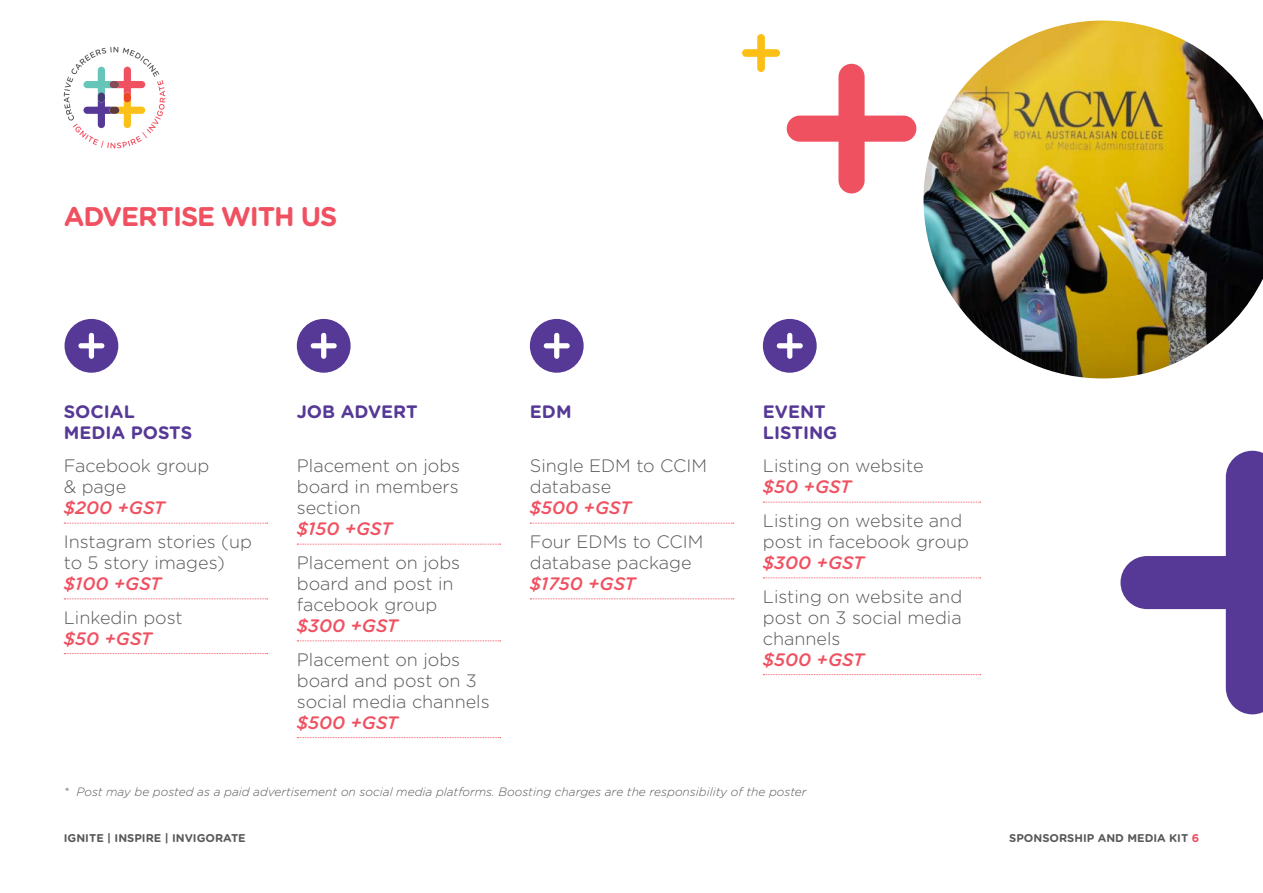
<style>
.page{position:relative;width:1263px;height:893px;background:#fff}
.page>*{position:absolute;margin:0;border:0;box-sizing:border-box;transform-origin:0 0}
.t1{font:700 27px "Gotham Rounded";letter-spacing:-.04em;color:#f05161}
.t2{font:300 18px/21px "Gotham Rounded";color:#58595b}
.t3{font:italic 500 18px "Gotham Rounded";color:#f05161}
.t4{font:700 18px/21px "Gotham Rounded";color:#563996}
.t5{font:italic 300 12px "Gotham Rounded";color:#58595b}
.t6{font:700 11.25px "Gotham Rounded";color:#58595b}
.s1{color:#f05161}
</style>
<div class="page">
<svg style="left:64px;top:47px;width:101px;height:101px"></svg>
<svg style="left:64px;top:523px;width:204px;height:1px"></svg>
<svg style="left:64px;top:598px;width:204px;height:1px"></svg>
<svg style="left:64px;top:653px;width:204px;height:1px"></svg>
<svg style="left:297px;top:544px;width:204px;height:1px"></svg>
<svg style="left:297px;top:640px;width:204px;height:1px"></svg>
<svg style="left:297px;top:737px;width:204px;height:1px"></svg>
<svg style="left:530px;top:523px;width:204px;height:1px"></svg>
<svg style="left:530px;top:598px;width:204px;height:1px"></svg>
<svg style="left:763px;top:502px;width:218px;height:1px"></svg>
<svg style="left:763px;top:577px;width:218px;height:1px"></svg>
<svg style="left:763px;top:674px;width:218px;height:1px"></svg>
<svg style="left:1120px;top:451px;width:143px;height:263px"></svg>
<svg style="left:742px;top:34px;width:38px;height:38px"></svg>
<svg style="left:787px;top:64px;width:129px;height:129px"></svg>
<img style="left:923px;top:21px;width:340px;height:357px">
<div style="left:65px;top:319px;width:53px;height:54px;background:#563996;border-radius:50%"></div>
<svg style="left:78px;top:333px;width:26px;height:26px"></svg>
<div style="left:297px;top:319px;width:54px;height:54px;background:#563996;border-radius:50%"></div>
<svg style="left:311px;top:333px;width:26px;height:26px"></svg>
<div style="left:530px;top:319px;width:54px;height:54px;background:#563996;border-radius:50%"></div>
<svg style="left:544px;top:333px;width:26px;height:26px"></svg>
<div style="left:763px;top:319px;width:54px;height:54px;background:#563996;border-radius:50%"></div>
<svg style="left:777px;top:333px;width:26px;height:26px"></svg>
<h1 class="t1" style="left:64px;top:196px;width:275px">ADVERTISE WITH US</h1>
<p class="t4" style="left:64px;top:401px;width:130px">SOCIAL<br>MEDIA POSTS</p>
<p class="t4" style="left:763px;top:401px;width:76px">EVENT<br>LISTING</p>
<p class="t4" style="left:297px;top:401px;width:122px">JOB ADVERT</p>
<p class="t4" style="left:530px;top:401px;width:43px">EDM</p>
<p class="t2" style="left:64px;top:455px;width:147px">Facebook group &amp; page</p>
<p class="t3" style="left:64px;top:495px;width:103px">$200 +GST</p>
<p class="t2" style="left:64px;top:530px;width:190px">Instagram stories (up to 5 story images)</p>
<p class="t3" style="left:64px;top:571px;width:99px">$100 +GST</p>
<p class="t2" style="left:64px;top:606px;width:120px">Linkedin post</p>
<p class="t3" style="left:64px;top:626px;width:90px">$50 +GST</p>
<p class="t2" style="left:297px;top:455px;width:165px;text-align:justify">Placement on jobs board in members section</p>
<p class="t3" style="left:297px;top:516px;width:97px">$150 +GST</p>
<p class="t2" style="left:297px;top:551px;width:165px">Placement on jobs board and post in facebook group</p>
<p class="t3" style="left:297px;top:613px;width:103px">$300 +GST</p>
<p class="t2" style="left:297px;top:648px;width:194px">Placement on jobs board and post on 3 social media channels</p>
<p class="t3" style="left:297px;top:710px;width:103px">$500 +GST</p>
<p class="t2" style="left:530px;top:455px;width:179px">Single EDM to CCIM database</p>
<p class="t3" style="left:530px;top:495px;width:103px">$500 +GST</p>
<p class="t2" style="left:530px;top:530px;width:175px">Four EDMs to CCIM database package</p>
<p class="t3" style="left:530px;top:571px;width:107px">$1750 +GST</p>
<p class="t2" style="left:763px;top:455px;width:162px">Listing on website</p>
<p class="t3" style="left:763px;top:474px;width:90px">$50 +GST</p>
<p class="t2" style="left:763px;top:509px;width:208px">Listing on website and post in facebook group</p>
<p class="t3" style="left:763px;top:550px;width:103px">$300 +GST</p>
<p class="t2" style="left:763px;top:585px;width:201px;text-align:justify">Listing on website and post on 3 social media channels</p>
<p class="t3" style="left:763px;top:647px;width:103px">$500 +GST</p>
<p class="t5" style="left:64px;top:784px;width:744px">* Post may be posted as a paid advertisement on social media platforms. Boosting charges are the responsibility of the poster</p>
<p class="t6" style="left:64px;top:830px;width:184px">IGNITE | INSPIRE | INVIGORATE</p>
<p class="t6" style="left:1009px;top:830px;width:191px">SPONSORSHIP AND MEDIA KIT <span class="s1">6</span></p>
</div>
